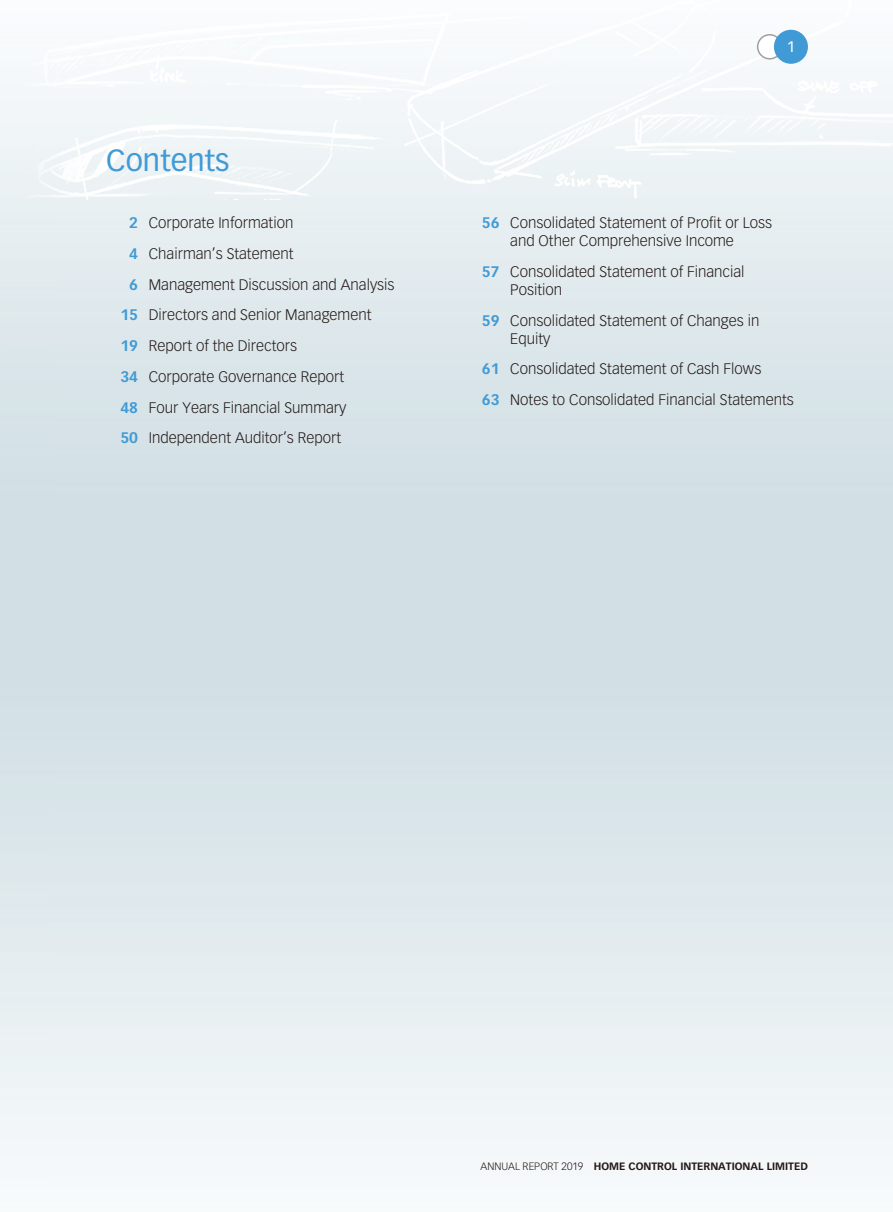
<style>
.page{position:relative;width:893px;height:1212px;background:#fff}
.page>*{position:absolute;margin:0;border:0;box-sizing:border-box;transform-origin:0 0}
.t1{font:30px "Vectora LT Std";color:#3f9ad6}
.t2{font:300 15px/18px "Vectora LT Std";color:#231916}
.t3{font:15px "Vectora LT Std";color:#fff}
.t4{font:700 10.5px "Vectora LT Std";color:#231916}
.s1{font-weight:700;color:#3f9ad6}
.s2{font-weight:300}
</style>
<div class="page">
<img style="left:0;top:200px;width:1px;height:1012px">
<svg style="left:757px;top:34px;width:22px;height:26px"></svg>
<div style="left:774px;top:30px;width:34px;height:34px;background:#3f9ad6;border-radius:50%"></div>
<h1 class="t1" style="left:106px;top:146px;width:125px">Contents</h1>
<p class="t2" style="left:129px;top:215px;width:166px"><span class="s1">2</span> Corporate Information</p>
<p class="t2" style="left:129px;top:245px;width:166px"><span class="s1">4</span> Chairman’s Statement</p>
<p class="t2" style="left:129px;top:276px;width:267px"><span class="s1">6</span> Management Discussion and Analysis</p>
<p class="t2" style="left:120px;top:307px;width:253px"><span class="s1">15</span> Directors and Senior Management</p>
<p class="t2" style="left:120px;top:338px;width:178px"><span class="s1">19</span> Report of the Directors</p>
<p class="t2" style="left:120px;top:368px;width:225px"><span class="s1">34</span> Corporate Governance Report</p>
<p class="t2" style="left:120px;top:399px;width:227px"><span class="s1">48</span> Four Years Financial Summary</p>
<p class="t2" style="left:120px;top:430px;width:222px"><span class="s1">50</span> Independent Auditor’s Report</p>
<p class="t3" style="left:787px;top:39px;width:10px">1</p>
<p class="t2" style="left:510px;top:215px;width:263px;text-indent:-28px"><span class="s1">56</span> Consolidated Statement of Profit or Loss and Other Comprehensive Income</p>
<p class="t2" style="left:510px;top:263px;width:236px;text-indent:-28px"><span class="s1">57</span> Consolidated Statement of Financial<br>Position</p>
<p class="t2" style="left:510px;top:312px;width:251px;text-indent:-28px"><span class="s1">59</span> Consolidated Statement of Changes in<br>Equity</p>
<p class="t2" style="left:482px;top:355px;width:313px;line-height:30.8px"><span class="s1">61</span> Consolidated Statement of Cash Flows<br><span class="s1">63</span> Notes to Consolidated Financial Statements</p>
<p class="t4" style="left:481px;top:1161px;width:329px"><span class="s2">ANNUAL REPORT 2019</span> HOME CONTROL INTERNATIONAL LIMITED</p>
</div>
